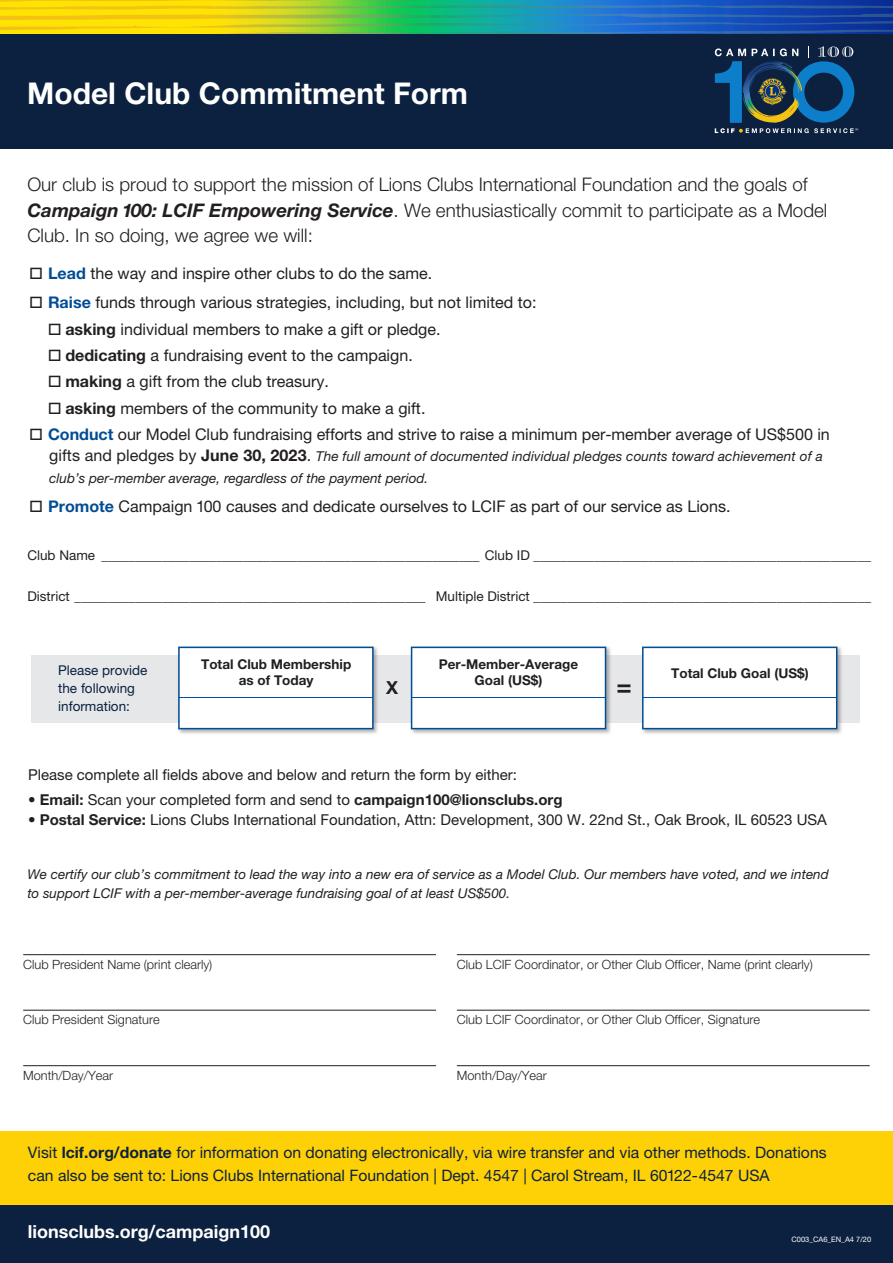
<style>
.page{position:relative;width:893px;height:1263px;background:#fff}
.page>*{position:absolute;margin:0;border:0;box-sizing:border-box;transform-origin:0 0}
.t1{font:700 30px "Helvetica Neue LT Std";color:#fff}
.t2{font:700 25.5px "Helvetica Neue LT Std";color:#231f20}
.Para_italic{font:300 18.75px/25.5px "Helvetica Neue LT Std";color:#231f20}
.Para_helv_neue_lt{font:700 18px "Helvetica Neue LT Std";color:#fff}
.t3{font:700 18px "Helvetica Neue LT Std";color:#231f20}
.t4{font:16.05px "Helvetica Neue LT Std";color:#231f20}
.Para_helv_neue_lt-2{font:15.75px/22.5px "Helvetica Neue LT Std";color:#0b213f}
.t5{font:15px "Helvetica Neue LT Std";color:#231f20}
.t6{font:700 15px "Helvetica Neue LT Std";color:#231f20}
.t7{font:italic 13.65px/21.1px "Helvetica Neue LT Std";letter-spacing:.005em;color:#231f20}
.Para_italic-2{font:13.5px "Helvetica Neue LT Std";color:#231f20}
.Para_helv_neue_lt-3{font:italic 13.5px/19.5px "Helvetica Neue LT Std";color:#231f20}
.t8{font:700 13.5px/16.2px "Helvetica Neue LT Std";color:#231f20;text-align:center}
.Para_helv_neue_lt-4{font:13.5px/18px "Helvetica Neue LT Std";color:#0b213f}
.Para_helv_neue_lt-5{font:300 12.75px "Helvetica Neue LT Std";color:#231f20}
.t9{font:7.5px "Helvetica Neue LT Std";color:#fff}
.s1{font-weight:700;font-style:italic}
.s2{font-weight:700;color:#014d95}
.s3{font-weight:700}
.s4{font-style:normal;font-size:16.05px}
.s5{font-weight:700;font-style:normal;font-size:16.05px}
.s6{font-weight:400}
</style>
<div class="page">
<div style="left:31px;top:656px;width:829px;height:67px;background:#e6e7e9"></div>
<div style="left:0;top:12px;width:893px;height:136px;background:#0b213f"></div>
<svg style="left:0;top:0;width:893px;height:33px;background:#6c9f6b"></svg>
<div style="left:0;top:1131px;width:893px;height:103px;background:#fed006"></div>
<div style="left:0;top:1205px;width:893px;height:58px;background:#0b213f"></div>
<hr style="left:23px;top:954px;width:413px;height:1px;background:#231f20">
<hr style="left:23px;top:1010px;width:413px;height:1px;background:#231f20">
<hr style="left:23px;top:1065px;width:413px;height:1px;background:#231f20">
<hr style="left:457px;top:954px;width:413px;height:1px;background:#231f20">
<hr style="left:457px;top:1010px;width:413px;height:1px;background:#231f20">
<hr style="left:457px;top:1065px;width:413px;height:1px;background:#231f20">
<svg style="left:715px;top:46px;width:143px;height:87px"></svg>
<div style="left:410px;top:645px;width:202px;height:90px;background:#231f20;opacity:.35"></div>
<div style="left:411px;top:647px;width:195px;height:82px;background:#fff;border:2px solid #014d95"></div>
<div style="left:641px;top:645px;width:202px;height:90px;background:#231f20;opacity:.35"></div>
<div style="left:642px;top:647px;width:195px;height:82px;background:#fff;border:2px solid #014d95"></div>
<div style="left:177px;top:645px;width:203px;height:90px;background:#231f20;opacity:.35"></div>
<div style="left:178px;top:647px;width:196px;height:82px;background:#fff;border:2px solid #014d95"></div>
<hr style="left:411px;top:697px;width:194px;height:1px;background:#014d95">
<hr style="left:642px;top:697px;width:195px;height:1px;background:#014d95">
<hr style="left:178px;top:697px;width:195px;height:1px;background:#014d95">
<p class="t1" style="left:27px;top:75px;width:442px">Model Club Commitment Form</p>
<p class="Para_italic" style="left:27px;top:171px;width:801px">Our club is proud to support the mission of Lions Clubs International Foundation and the goals of<br><span class="s1">Campaign 100: LCIF Empowering Service</span>. We enthusiastically commit to participate as a Model<br>Club. In so doing, we agree we will:</p>
<p class="t4" style="left:29px;top:264px;width:404px">□ <span class="s2">Lead</span> the way and inspire other clubs to do the same.</p>
<p class="t4" style="left:29px;top:293px;width:509px">□ <span class="s2">Raise</span> funds through various strategies, including, but not limited to:</p>
<p class="t4" style="left:48px;top:319px;width:394px">□ <span class="s3">asking</span> individual members to make a gift or pledge.</p>
<p class="t4" style="left:48px;top:346px;width:366px">□ <span class="s3">dedicating</span> a fundraising event to the campaign.</p>
<p class="t4" style="left:48px;top:372px;width:283px">□ <span class="s3">making</span> a gift from the club treasury.</p>
<p class="t4" style="left:48px;top:398px;width:379px">□ <span class="s3">asking</span> members of the community to make a gift.</p>
<p class="t4" style="left:29px;top:425px;width:802px">□ <span class="s2">Conduct</span> our Model Club fundraising efforts and strive to raise a minimum per-member average of US$500 in</p>
<p class="t7" style="left:49px;top:446px;width:775px"><span class="s4">gifts and pledges by</span> <span class="s5">June 30, 2023</span><span class="s4">.</span> The full amount of documented individual pledges counts toward achievement of a club’s per-member average, regardless of the payment period.</p>
<p class="t4" style="left:29px;top:496px;width:703px">□ <span class="s2">Promote</span> Campaign 100 causes and dedicate ourselves to LCIF as part of our service as Lions.</p>
<p class="Para_italic-2" style="left:27px;top:547px;width:845px">Club Name ________________________________________________________ Club ID __________________________________________________</p>
<p class="Para_italic-2" style="left:27px;top:588px;width:845px">District ____________________________________________________ Multiple District __________________________________________________</p>
<p class="t8" style="left:201px;top:656px;width:152px">Total Club Membership as of Today</p>
<p class="Para_helv_neue_lt-4" style="left:58px;top:661px;width:91px">Please provide the following information:</p>
<p class="t8" style="left:439px;top:656px;width:141px">Per-Member-Average<br>Goal (US$)</p>
<p class="t8" style="left:671px;top:665px;width:139px">Total Club Goal (US$)</p>
<p class="t3" style="left:386px;top:676px;width:14px">X</p>
<p class="t2" style="left:616px;top:670px;width:17px">=</p>
<p class="t5" style="left:28px;top:766px;width:490px">Please complete all fields above and below and return the form by either:</p>
<p class="t6" style="left:28px;top:790px;width:536px"><span class="s6">•</span> Email: <span class="s6">Scan your completed form and send to</span> campaign100@lionsclubs.org</p>
<p class="t5" style="left:28px;top:811px;width:800px">• <span class="s3">Postal Service:</span> Lions Clubs International Foundation, Attn: Development, 300 W. 22nd St., Oak Brook, IL 60523 USA</p>
<p class="Para_helv_neue_lt-3" style="left:27px;top:864px;width:803px">We certify our club’s commitment to lead the way into a new era of service as a Model Club. Our members have voted, and we intend to support LCIF with a per-member-average fundraising goal of at least US$500.</p>
<p class="Para_helv_neue_lt-5" style="left:23px;top:956px;width:191px">Club President Name (print clearly)</p>
<p class="Para_helv_neue_lt-5" style="left:457px;top:956px;width:357px">Club LCIF Coordinator, or Other Club Officer, Name (print clearly)</p>
<p class="Para_helv_neue_lt-5" style="left:23px;top:1012px;width:138px">Club President Signature</p>
<p class="Para_helv_neue_lt-5" style="left:457px;top:1012px;width:305px">Club LCIF Coordinator, or Other Club Officer, Signature</p>
<p class="Para_helv_neue_lt-5" style="left:23px;top:1067px;width:91px">Month/Day/Year</p>
<p class="Para_helv_neue_lt-5" style="left:457px;top:1067px;width:91px">Month/Day/Year</p>
<p class="Para_helv_neue_lt-2" style="left:28px;top:1141px;width:800px">Visit <span class="s3">lcif.org/donate</span> for information on donating electronically, via wire transfer and via other methods. Donations can also be sent to: Lions Clubs International Foundation | Dept. 4547 | Carol Stream, IL 60122-4547 USA</p>
<p class="Para_helv_neue_lt" style="left:28px;top:1221px;width:244px">lionsclubs.org/campaign100</p>
<p class="t9" style="left:791px;top:1235px;width:81px">C003_CA6_EN_A4 7/20</p>
</div>
